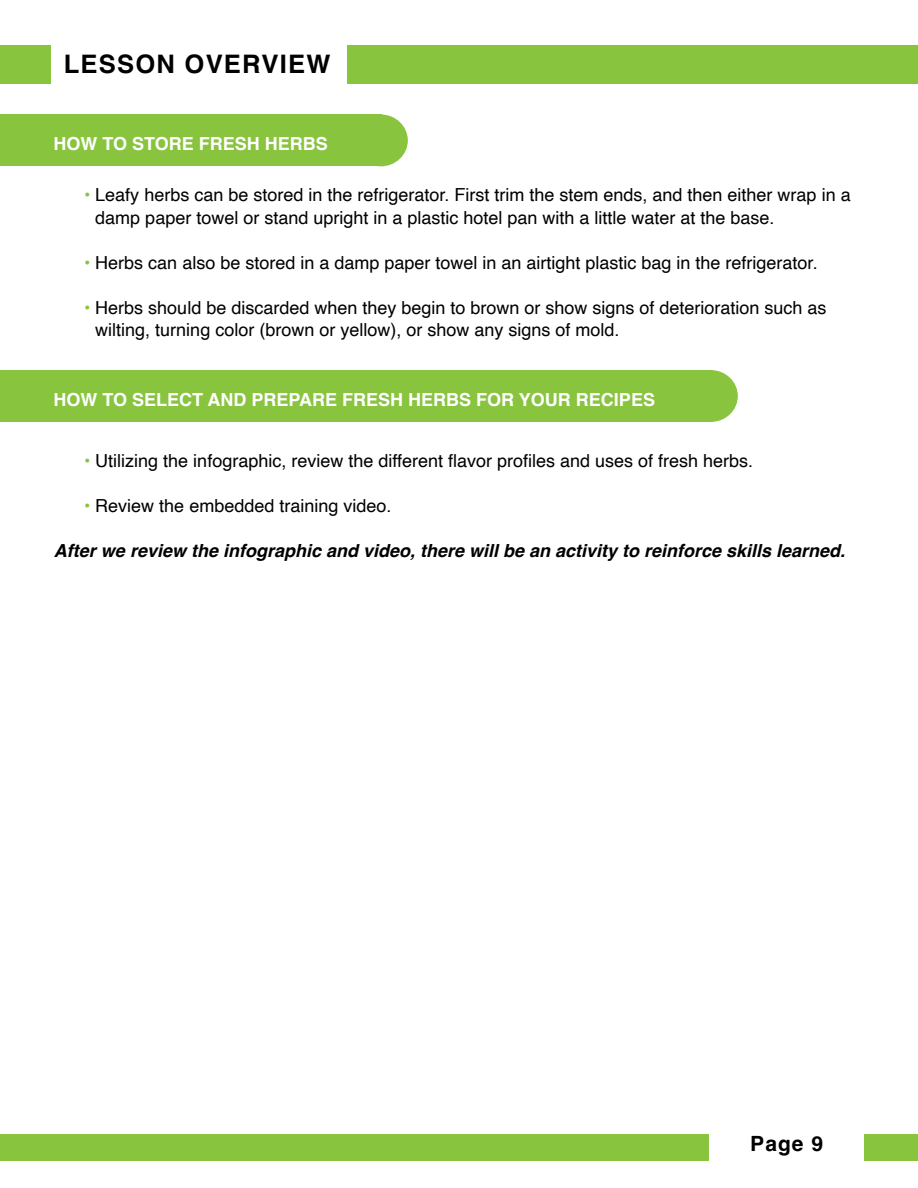
<style>
.page{position:relative;width:918px;height:1188px;background:#fff}
.page>*{position:absolute;margin:0;border:0;box-sizing:border-box;transform-origin:0 0}
.t1{font:700 25.5px "Helvetica";letter-spacing:.05em;color:#000}
.t2{font:700 21px "Helvetica";color:#000}
.t3{font:18px/22.5px "Helvetica";color:#000}
.t4{font:italic 700 18px "Helvetica";color:#000}
.t5{font:700 18px "Helvetica";color:#fff}
.s1{color:#89c43e}
</style>
<div class="page">
<div style="left:0;top:45px;width:918px;height:39px;background:#89c43e"></div>
<div style="left:51px;top:32px;width:296px;height:68px;background:#fff"></div>
<div style="left:0;top:1134px;width:918px;height:27px;background:#89c43e"></div>
<div style="left:710px;top:1122px;width:154px;height:46px;background:#fff"></div>
<div style="left:0;top:115px;width:382px;height:51px;background:#89c43e"></div>
<div style="left:354px;top:115px;width:54px;height:51px;background:#89c43e;border-radius:50%"></div>
<div style="left:0;top:370px;width:712px;height:52px;background:#89c43e"></div>
<div style="left:684px;top:370px;width:54px;height:52px;background:#89c43e;border-radius:50%"></div>
<h1 class="t1" style="left:64px;top:49px;width:268px">LESSON OVERVIEW</h1>
<p class="t5" style="left:54px;top:133px;width:276px">HOW TO STORE FRESH HERBS</p>
<p class="t3" style="left:95px;top:184px;width:757px;text-indent:-11px"><span class="s1">•</span> Leafy herbs can be stored in the refrigerator. First trim the stem ends, and then either wrap in a damp paper towel or stand upright in a plastic hotel pan with a little water at the base.</p>
<p class="t3" style="left:84px;top:252px;width:735px"><span class="s1">•</span> Herbs can also be stored in a damp paper towel in an airtight plastic bag in the refrigerator.</p>
<p class="t3" style="left:95px;top:297px;width:733px;text-indent:-11px"><span class="s1">•</span> Herbs should be discarded when they begin to brown or show signs of deterioration such as wilting, turning color (brown or yellow), or show any signs of mold.</p>
<p class="t5" style="left:54px;top:388px;width:603px">HOW TO SELECT AND PREPARE FRESH HERBS FOR YOUR RECIPES</p>
<p class="t3" style="left:84px;top:450px;width:671px"><span class="s1">•</span> Utilizing the infographic, review the different flavor profiles and uses of fresh herbs.</p>
<p class="t3" style="left:84px;top:495px;width:309px"><span class="s1">•</span> Review the embedded training video.</p>
<p class="t4" style="left:54px;top:540px;width:793px">After we review the infographic and video, there will be an activity to reinforce skills learned.</p>
<p class="t2" style="left:750px;top:1131px;width:74px">Page 9</p>
</div>
